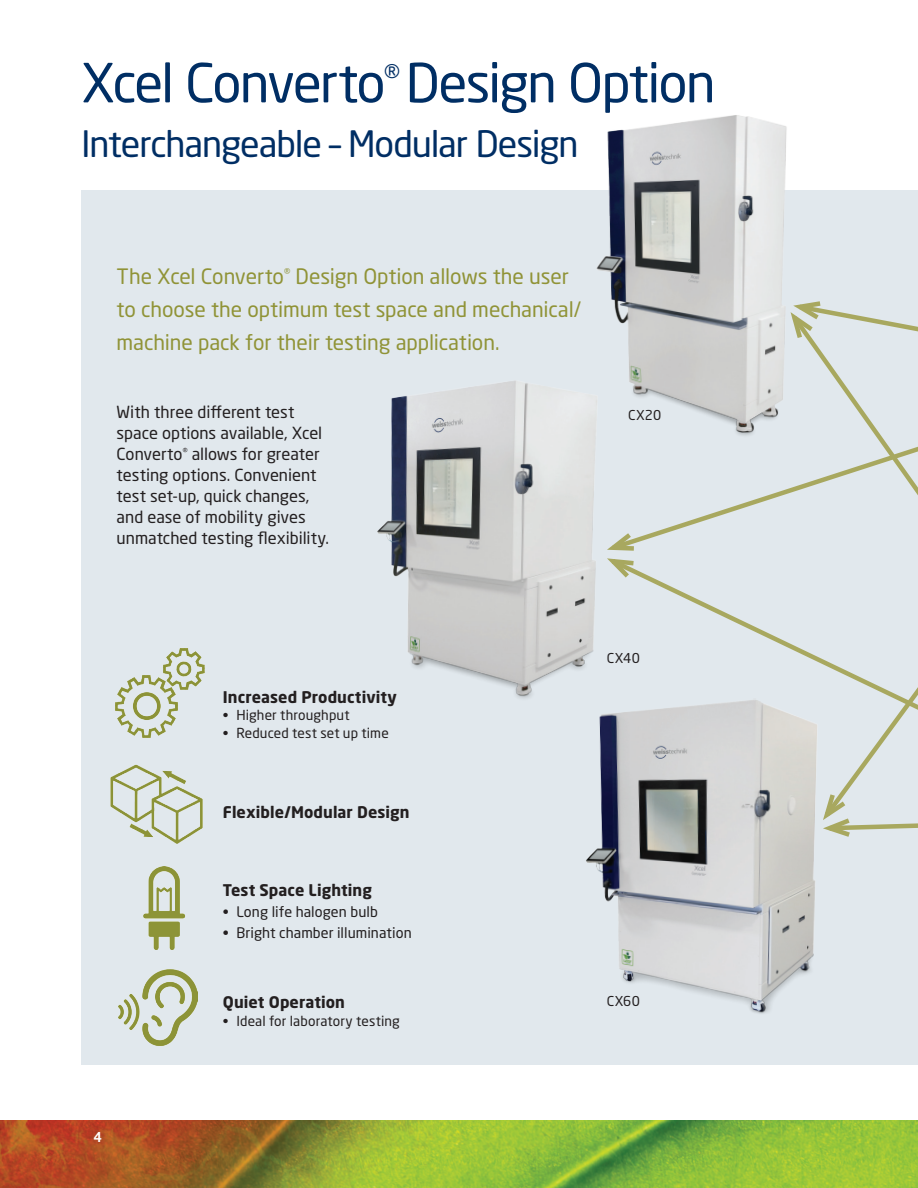
<style>
.page{position:relative;width:918px;height:1188px;background:#fff}
.page>*{position:absolute;margin:0;border:0;box-sizing:border-box;transform-origin:0 0}
.t1{font:53.25px "Neo Sans W1 G";letter-spacing:-.035em;color:#002e64}
.t2{font:36px "Neo Sans W1 G";letter-spacing:-.03em;color:#002e64}
.t3{font:21px/33px "Neo Sans W1 G";letter-spacing:-.005em;color:#909337}
.t4{font:16.5px/21px "Neo Sans W1 G";color:#231f20}
.t5{font:700 15.9px "Neo Sans W1 G";letter-spacing:.005em;color:#231f20}
.t6{font:14.4px "Neo Sans W1 G";letter-spacing:.005em;color:#231f20}
.t7{font:13.65px "Neo Sans W1 G";letter-spacing:.01em;color:#231f20}
.t8{font:13.5px "Neo Sans W1 G";letter-spacing:.015em;color:#231f20}
.t9{font:500 13.5px "Neo Sans W1 G";color:#fff}
</style>
<div class="page">
<div style="left:81px;top:190px;width:837px;height:875px;background:#e1e8ed"></div>
<img style="left:0;top:1121px;width:918px;height:67px">
<img style="left:110px;top:764px;width:93px;height:80px">
<img style="left:115px;top:648px;width:90px;height:90px">
<img style="left:143px;top:866px;width:43px;height:83px">
<img style="left:118px;top:969px;width:79px;height:77px">
<img style="left:586px;top:714px;width:229px;height:300px">
<img style="left:596px;top:115px;width:191px;height:252px">
<img style="left:377px;top:381px;width:220px;height:318px">
<svg style="left:629px;top:367px;width:159px;height:175px"></svg>
<svg style="left:607px;top:571px;width:181px;height:254px"></svg>
<svg style="left:607px;top:529px;width:32px;height:53px"></svg>
<svg style="left:788px;top:378px;width:130px;height:447px"></svg>
<svg style="left:787px;top:301px;width:131px;height:77px"></svg>
<svg style="left:816px;top:789px;width:102px;height:48px"></svg>
<h1 class="t1" style="left:81px;top:50px;width:636px">Xcel Converto<sup>®</sup> Design Option</h1>
<h2 class="t2" style="left:81px;top:122px;width:499px">Interchangeable – Modular Design</h2>
<p class="t3" style="left:117px;top:259px;width:466px">The Xcel Converto<sup>®</sup> Design Option allows the user to choose the optimum test space and mechanical/ machine pack for their testing application.</p>
<p class="t4" style="left:117px;top:401px;width:214px">With three different test space options available, Xcel<br>Converto<sup>®</sup> allows for greater testing options. Convenient test set-up, quick changes, and ease of mobility gives unmatched testing flexibility.</p>
<p class="t8" style="left:628px;top:407px;width:35px">CX20</p>
<p class="t9" style="left:94px;top:1129px;width:10px">4</p>
<p class="t5" style="left:223px;top:687px;width:176px">Increased Productivity</p>
<p class="t7" style="left:223px;top:707px;width:128px">• Higher throughput</p>
<p class="t7" style="left:223px;top:725px;width:167px">• Reduced test set up time</p>
<p class="t5" style="left:223px;top:802px;width:188px">Flexible/Modular Design</p>
<p class="t5" style="left:223px;top:880px;width:150px">Test Space Lighting</p>
<p class="t6" style="left:223px;top:903px;width:156px">• Long life halogen bulb</p>
<p class="t6" style="left:223px;top:924px;width:190px">• Bright chamber illumination</p>
<p class="t5" style="left:223px;top:992px;width:124px">Quiet Operation</p>
<p class="t7" style="left:223px;top:1012px;width:179px">• Ideal for laboratory testing</p>
<p class="t8" style="left:607px;top:649px;width:34px">CX40</p>
<p class="t8" style="left:607px;top:993px;width:34px">CX60</p>
</div>
